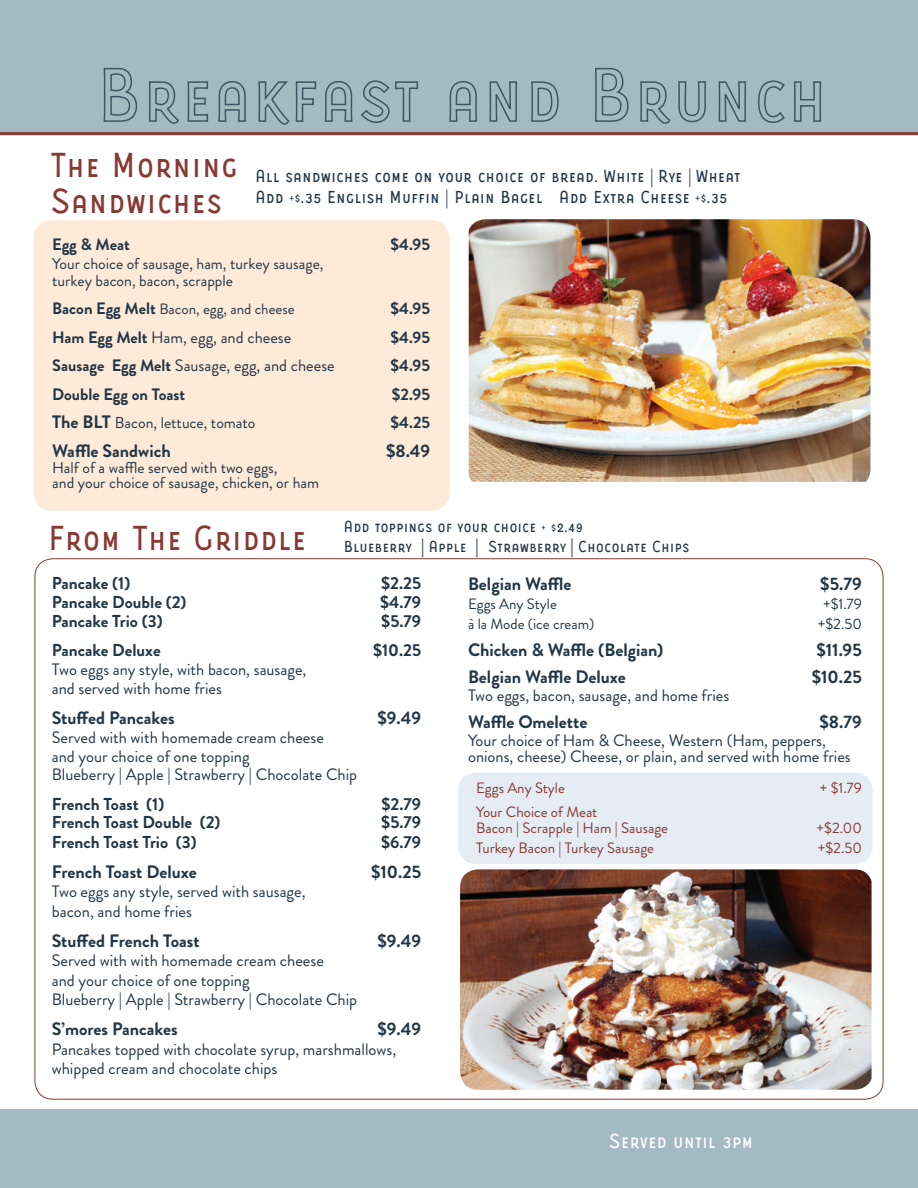
<style>
.page{position:relative;width:918px;height:1188px;background:#fff}
.page>*{position:absolute;margin:0;border:0;box-sizing:border-box;transform-origin:0 0}
.t1{font:36px/36px "Portuguesa Caps";color:#873934}
.t2{font:21px "Portuguesa Caps";letter-spacing:-.005em;color:#fff}
.t3{font:700 18px "Brandon Grotesque";color:#213646}
.t4{font:18px/21.6px "Portuguesa Caps";color:#213646}
.t5{font:700 17.25px "Brandon Grotesque";color:#213646}
.t6{font:16.5px/19.5px "Brandon Grotesque";color:#213646}
.t7{font:16.5px/19.5px "Portuguesa Caps";color:#213646}
.t8{font:700 16.5px "Brandon Grotesque";color:#213646}
.t9{font:15.75px/16.5px "Brandon Grotesque";color:#213646}
.t10{font:15px/16.5px "Brandon Grotesque";color:#873934}
.t11{font:15px "Brandon Grotesque";color:#213646}
.s1{font-family:"Brandon Grotesque"}
.s2{font-weight:700;font-size:16.5px}
.s3{font-weight:700}
.s4{font-weight:700;font-size:18px}
.s5{font-family:"Brandon Grotesque";font-weight:700;font-size:18px}
</style>
<div class="page">
<div style="left:0;top:1109px;width:918px;height:79px;background:#a3bac2"></div>
<div style="left:34px;top:220px;width:415px;height:291px;background:#feead9;border-radius:18px"></div>
<div style="left:0;top:0;width:918px;height:133px;background:#a3bac2"></div>
<hr style="left:0;top:132px;width:918px;height:3px;background:#873934">
<div style="left:458px;top:773px;width:415px;height:91px;background:#e5ecf3;border-radius:18px"></div>
<img style="left:469px;top:219px;width:401px;height:263px">
<img style="left:460px;top:869px;width:412px;height:221px">
<svg style="left:103px;top:67px;width:35px;height:55px"></svg>
<svg style="left:149px;top:81px;width:30px;height:43px"></svg>
<svg style="left:187px;top:81px;width:22px;height:41px"></svg>
<svg style="left:218px;top:81px;width:28px;height:41px"></svg>
<svg style="left:258px;top:81px;width:59px;height:44px"></svg>
<svg style="left:324px;top:81px;width:29px;height:41px"></svg>
<svg style="left:361px;top:80px;width:58px;height:43px"></svg>
<svg style="left:449px;top:81px;width:28px;height:41px"></svg>
<svg style="left:489px;top:81px;width:28px;height:41px"></svg>
<svg style="left:531px;top:81px;width:28px;height:41px"></svg>
<svg style="left:595px;top:67px;width:34px;height:55px"></svg>
<svg style="left:640px;top:81px;width:31px;height:43px"></svg>
<svg style="left:678px;top:81px;width:28px;height:42px"></svg>
<svg style="left:718px;top:81px;width:29px;height:41px"></svg>
<svg style="left:758px;top:80px;width:27px;height:43px"></svg>
<svg style="left:794px;top:81px;width:28px;height:41px"></svg>
<h1 class="t1" style="left:50px;top:151px;width:190px">The Morning<br>Sandwiches</h1>
<p class="t4" style="left:255px;top:167px;width:487px">All sandwiches come on your choice of bread. White <span class="s1">|</span> Rye <span class="s1">|</span> Wheat<br>Add +$.35 English Muffin <span class="s1">|</span> Plain Bagel Add Extra Cheese +$.35</p>
<p class="t8" style="left:52px;top:233px;width:79px">Egg &amp; Meat</p>
<p class="t8" style="left:391px;top:233px;width:41px">$4.95</p>
<p class="t9" style="left:52px;top:256px;width:273px">Your choice of sausage, ham, turkey sausage, turkey bacon, bacon, scrapple</p>
<p class="t11" style="left:52px;top:299px;width:244px"><span class="s2">Bacon Egg Melt</span> Bacon, egg, and cheese</p>
<p class="t8" style="left:391px;top:297px;width:41px">$4.95</p>
<p class="t6" style="left:52px;top:328px;width:241px"><span class="s3">Ham Egg Melt</span> Ham, egg, and cheese</p>
<p class="t8" style="left:391px;top:326px;width:41px">$4.95</p>
<p class="t6" style="left:52px;top:356px;width:284px"><span class="s3">Sausage Egg Melt</span> Sausage, egg, and cheese</p>
<p class="t8" style="left:391px;top:354px;width:41px">$4.95</p>
<p class="t8" style="left:52px;top:383px;width:134px">Double Egg on Toast</p>
<p class="t8" style="left:392px;top:383px;width:40px">$2.95</p>
<p class="t9" style="left:52px;top:415px;width:205px"><span class="s4">The BLT</span> Bacon, lettuce, tomato</p>
<p class="t8" style="left:391px;top:411px;width:41px">$4.25</p>
<p class="t3" style="left:52px;top:438px;width:120px">Waffle Sandwich</p>
<p class="t3" style="left:386px;top:438px;width:46px">$8.49</p>
<p class="t9" style="left:52px;top:461px;width:268px;line-height:15px">Half of a waffle served with two eggs,<br>and your choice of sausage, chicken, or ham</p>
<p class="t7" style="left:343px;top:518px;width:347px">Add toppings of your choice + $2.49<br>Blueberry <span class="s5">|</span> Apple <span class="s5">|</span> Strawberry <span class="s5">|</span> Chocolate Chips</p>
<p class="t3" style="left:468px;top:571px;width:105px">Belgian Waffle</p>
<p class="t3" style="left:820px;top:571px;width:43px">$5.79</p>
<p class="t11" style="left:468px;top:594px;width:90px">Eggs Any Style</p>
<p class="t11" style="left:823px;top:594px;width:40px">+$1.79</p>
<p class="t11" style="left:468px;top:613px;width:128px">à la Mode (ice cream)</p>
<p class="t11" style="left:818px;top:613px;width:45px">+$2.50</p>
<p class="t3" style="left:468px;top:637px;width:197px">Chicken &amp; Waffle (Belgian)</p>
<p class="t3" style="left:816px;top:637px;width:47px">$11.95</p>
<p class="t3" style="left:468px;top:664px;width:159px">Belgian Waffle Deluxe</p>
<p class="t3" style="left:812px;top:664px;width:52px">$10.25</p>
<p class="t6" style="left:468px;top:686px;width:263px">Two eggs, bacon, sausage, and home fries</p>
<p class="t3" style="left:468px;top:709px;width:121px">Waffle Omelette</p>
<p class="t3" style="left:820px;top:709px;width:44px">$8.79</p>
<p class="t6" style="left:468px;top:732px;width:384px;line-height:16.5px">Your choice of Ham &amp; Cheese, Western (Ham, peppers, onions, cheese) Cheese, or plain, and served with home fries</p>
<h1 class="t1" style="left:47px;top:523px;width:261px">From The Griddle</h1>
<p class="t5" style="left:52px;top:571px;width:80px">Pancake (1)</p>
<p class="t5" style="left:381px;top:571px;width:42px">$2.25</p>
<p class="t5" style="left:52px;top:590px;width:136px">Pancake Double (2)</p>
<p class="t5" style="left:380px;top:590px;width:43px">$4.79</p>
<p class="t5" style="left:52px;top:609px;width:112px">Pancake Trio (3)</p>
<p class="t5" style="left:381px;top:609px;width:41px">$5.79</p>
<p class="t5" style="left:52px;top:638px;width:110px">Pancake Deluxe</p>
<p class="t5" style="left:373px;top:638px;width:50px">$10.25</p>
<p class="t6" style="left:52px;top:660px;width:256px">Two eggs any style, with bacon, sausage, and served with home fries</p>
<p class="t3" style="left:52px;top:705px;width:124px">Stuffed Pancakes</p>
<p class="t3" style="left:377px;top:705px;width:45px">$9.49</p>
<p class="t6" style="left:52px;top:728px;width:307px;line-height:18.8px">Served with with homemade cream cheese<br>and your choice of one topping<br>Blueberry | Apple | Strawberry | Chocolate Chip</p>
<p class="t5" style="left:52px;top:792px;width:114px">French Toast (1)</p>
<p class="t5" style="left:382px;top:792px;width:41px">$2.79</p>
<p class="t5" style="left:52px;top:810px;width:170px">French Toast Double (2)</p>
<p class="t5" style="left:381px;top:810px;width:41px">$5.79</p>
<p class="t5" style="left:52px;top:830px;width:146px">French Toast Trio (3)</p>
<p class="t5" style="left:381px;top:830px;width:42px">$6.79</p>
<p class="t3" style="left:52px;top:859px;width:147px">French Toast Deluxe</p>
<p class="t3" style="left:371px;top:859px;width:52px">$10.25</p>
<p class="t6" style="left:52px;top:882px;width:255px">Two eggs any style, served with sausage, bacon, and home fries</p>
<p class="t3" style="left:52px;top:928px;width:149px">Stuffed French Toast</p>
<p class="t3" style="left:377px;top:928px;width:45px">$9.49</p>
<p class="t6" style="left:52px;top:951px;width:307px">Served with with homemade cream cheese<br>and your choice of one topping<br>Blueberry | Apple | Strawberry | Chocolate Chip</p>
<p class="t3" style="left:52px;top:1017px;width:128px">S’mores Pancakes</p>
<p class="t3" style="left:377px;top:1017px;width:45px">$9.49</p>
<p class="t6" style="left:52px;top:1040px;width:346px">Pancakes topped with chocolate syrup, marshmallows, whipped cream and chocolate chips</p>
<p class="t10" style="left:476px;top:780px;width:90px">Eggs Any Style</p>
<p class="t10" style="left:820px;top:780px;width:43px">+ $1.79</p>
<p class="t10" style="left:476px;top:804px;width:193px">Your Choice of Meat<br>Bacon | Scrapple | Ham | Sausage</p>
<p class="t10" style="left:817px;top:820px;width:47px">+$2.00</p>
<p class="t10" style="left:476px;top:840px;width:180px">Turkey Bacon | Turkey Sausage</p>
<p class="t10" style="left:818px;top:840px;width:45px">+$2.50</p>
<p class="t2" style="left:609px;top:1129px;width:146px">Served until 3pm</p>
</div>
